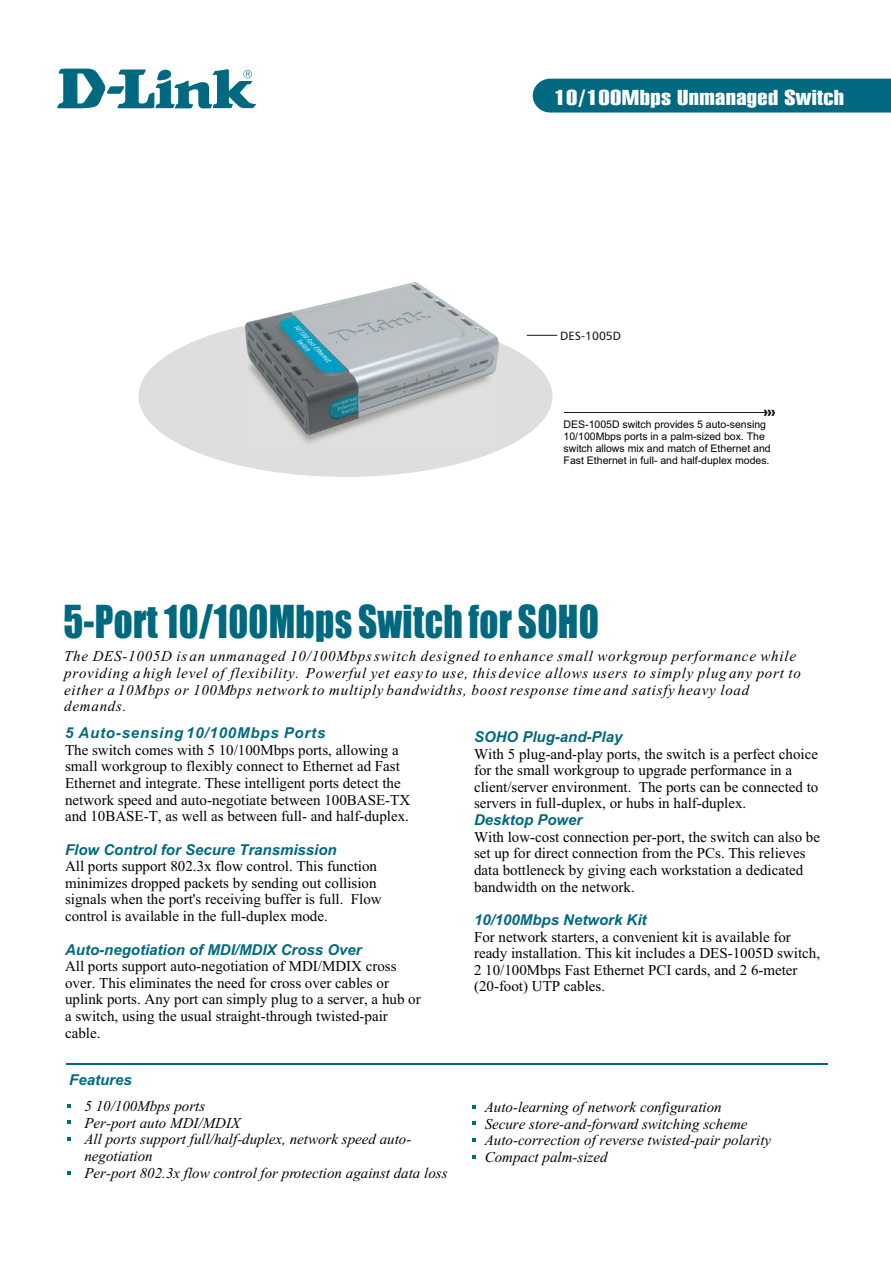
<style>
.page{position:relative;width:891px;height:1263px;background:#fff}
.page>*{position:absolute;margin:0;border:0;box-sizing:border-box;transform-origin:0 0}
.t1{font:42px "Impact";letter-spacing:.01em;color:#006980;scale:.88 1}
.t2{font:21px "Swiss 911 X Cm BT";letter-spacing:.015em;color:#fff;scale:1.42 1}
.t3{font:15px/16.6px "Times New Roman";color:#000}
.t4{font:italic 15px/16.6px "Times New Roman";color:#000}
.t5{font:italic 15px/16.6px "Times New Roman";letter-spacing:.05em;color:#000}
.t6{font:italic 700 15px "Arial";color:#006980}
.t7{font:italic 700 15px "Arial";letter-spacing:.055em;color:#006980}
.t8{font:12px "Humnst 777 BT";color:#1f1a17}
.t9{font:10.5px/11.7px "Arial";color:#000}
</style>
<div class="page">
<div style="left:138px;top:315px;width:414px;height:162px;background:#dedede;border-radius:50%"></div>
<svg style="left:57px;top:69px;width:199px;height:39px"></svg>
<hr style="left:564px;top:412px;width:202px;height:1px;background:#1f1a17">
<svg style="left:764px;top:410px;width:11px;height:6px"></svg>
<hr style="left:527px;top:335px;width:30px;height:1px;background:#1f1a17">
<svg style="left:532px;top:78px;width:359px;height:35px;background:#0b6f85"></svg>
<hr style="left:66px;top:1063px;width:762px;height:1px;background:#006980">
<svg style="left:67px;top:1104px;width:4px;height:3px"></svg>
<svg style="left:472px;top:1105px;width:3px;height:4px"></svg>
<svg style="left:67px;top:1120px;width:4px;height:4px"></svg>
<svg style="left:472px;top:1121px;width:3px;height:4px"></svg>
<svg style="left:67px;top:1172px;width:4px;height:3px"></svg>
<svg style="left:472px;top:1155px;width:3px;height:4px"></svg>
<svg style="left:67px;top:1137px;width:4px;height:4px"></svg>
<svg style="left:472px;top:1138px;width:3px;height:4px"></svg>
<img style="left:246px;top:282px;width:253px;height:153px">
<h2 class="t2" style="left:554px;top:89px;width:206px">10/100Mbps Unmanaged Switch</h2>
<p class="t8" style="left:560px;top:331px;width:62px">DES-1005D</p>
<p class="t9" style="left:564px;top:420px;width:209px">DES-1005D switch provides 5 auto-sensing 10/100Mbps ports in a palm-sized box. The switch allows mix and match of Ethernet and Fast Ethernet in full- and half-duplex modes.</p>
<h1 class="t1" style="left:63px;top:605px;width:610px">5-Port 10/100Mbps Switch for SOHO</h1>
<p class="t5" style="left:64px;top:650px;width:738px">The DES-1005D is an unmanaged 10/100Mbps switch designed to enhance small workgroup performance while providing a high level of flexibility. Powerful yet easy to use, this device allows users to simply plug any port to either a 10Mbps or 100Mbps network to multiply bandwidths, boost response time and satisfy heavy load demands.</p>
<p class="t7" style="left:65px;top:727px;width:262px">5 Auto-sensing 10/100Mbps Ports</p>
<p class="t6" style="left:474px;top:731px;width:150px">SOHO Plug-and-Play</p>
<p class="t3" style="left:65px;top:743px;width:347px">The switch comes with 5 10/100Mbps ports, allowing a small workgroup to flexibly connect to Ethernet ad Fast Ethernet and integrate. These intelligent ports detect the network speed and auto-negotiate between 100BASE-TX and 10BASE-T, as well as between full- and half-duplex.</p>
<p class="t3" style="left:65px;top:859px;width:318px">All ports support 802.3x flow control. This function minimizes dropped packets by sending out collision signals when the port's receiving buffer is full. Flow control is available in the full-duplex mode.</p>
<p class="t3" style="left:65px;top:959px;width:357px">All ports support auto-negotiation of MDI/MDIX cross over. This eliminates the need for cross over cables or uplink ports. Any port can simply plug to a server, a hub or a switch, using the usual straight-through twisted-pair cable.</p>
<p class="t3" style="left:474px;top:747px;width:346px">With 5 plug-and-play ports, the switch is a perfect choice for the small workgroup to upgrade performance in a client/server environment. The ports can be connected to servers in full-duplex, or hubs in half-duplex.</p>
<p class="t3" style="left:474px;top:830px;width:348px">With low-cost connection per-port, the switch can also be set up for direct connection from the PCs. This relieves data bottleneck by giving each workstation a dedicated bandwidth on the network.</p>
<p class="t3" style="left:474px;top:930px;width:348px">For network starters, a convenient kit is available for ready installation. This kit includes a DES-1005D switch, 2 10/100Mbps Fast Ethernet PCI cards, and 2 6-meter (20-foot) UTP cables.</p>
<p class="t6" style="left:474px;top:814px;width:110px">Desktop Power</p>
<p class="t6" style="left:65px;top:844px;width:273px">Flow Control for Secure Transmission</p>
<p class="t6" style="left:474px;top:914px;width:174px">10/100Mbps Network Kit</p>
<p class="t6" style="left:65px;top:944px;width:298px">Auto-negotiation of MDI/MDIX Cross Over</p>
<p class="t6" style="left:69px;top:1074px;width:64px">Features</p>
<p class="t4" style="left:84px;top:1099px;width:365px">5 10/100Mbps ports<br>Per-port auto MDI/MDIX<br>All ports support full/half-duplex, network speed auto&shy;negotiation<br>Per-port 802.3x flow control for protection against data loss</p>
<p class="t4" style="left:485px;top:1100px;width:288px">Auto-learning of network configuration<br>Secure store-and-forward switching scheme Auto-correction of reverse twisted-pair polarity Compact palm-sized</p>
</div>
